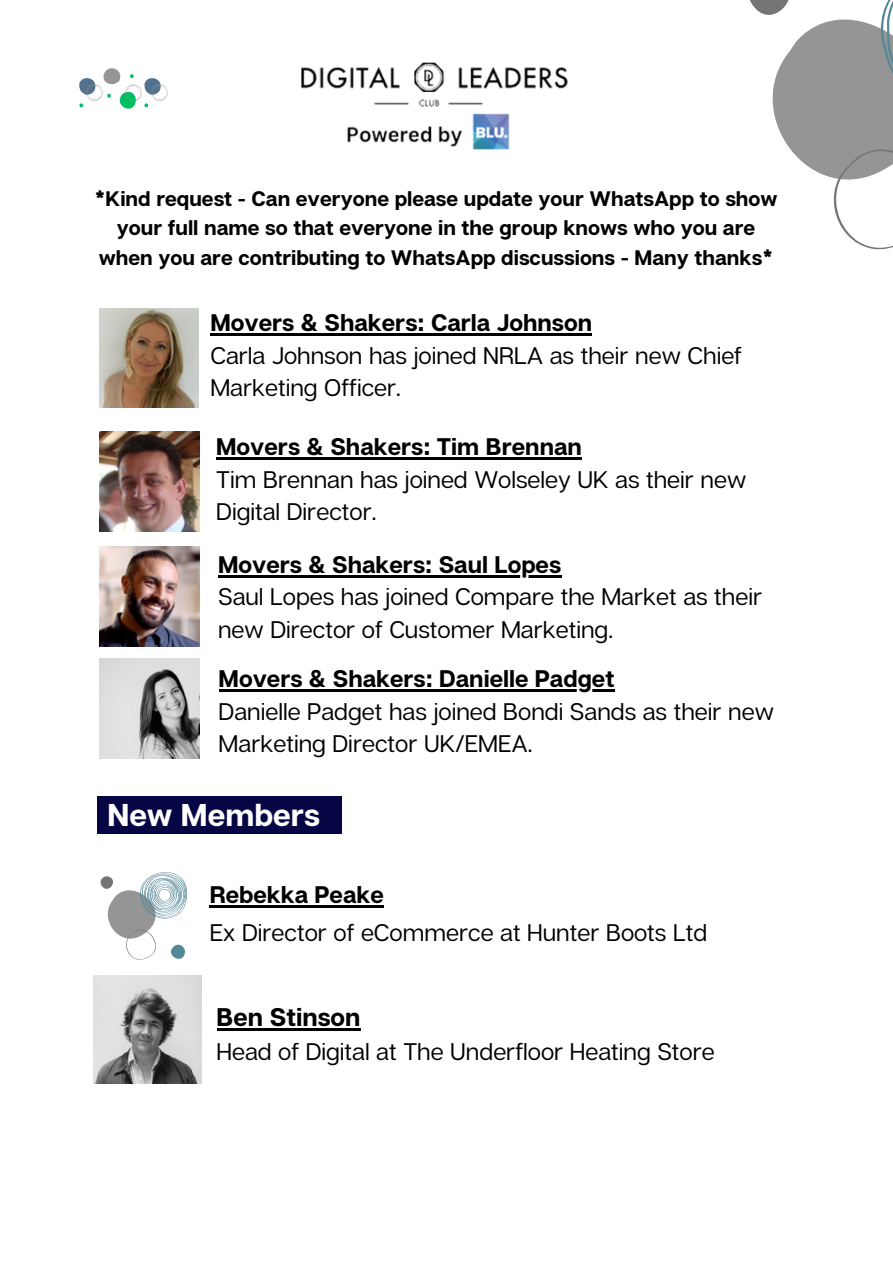
<style>
.page{position:relative;width:893px;height:1264px;background:#fff}
.page>*{position:absolute;margin:0;border:0;box-sizing:border-box;transform-origin:0 0}
.t1{font:700 31.5px "Articulat CF";color:#fff}
.t2{font:700 25.5px "Articulat CF";color:#000}
.t3{font:24px/32.5px "Articulat CF";color:#000}
.t4{font:700 24px "Articulat CF";color:#000}
.t5{font:700 21px/29.2px "Articulat CF";color:#000;text-align:center}
</style>
<div class="page">
<svg style="left:750px;top:0;width:142px;height:249px"></svg>
<svg style="left:79px;top:68px;width:89px;height:41px"></svg>
<img style="left:301px;top:62px;width:267px;height:88px">
<img style="left:99px;top:309px;width:99px;height:99px">
<hr style="left:210px;top:333px;width:382px;height:3px;background:#000">
<div style="left:97px;top:796px;width:244px;height:37px;background:#060644"></div>
<svg style="left:100px;top:872px;width:87px;height:87px"></svg>
<img style="left:94px;top:975px;width:108px;height:108px">
<hr style="left:216px;top:1028px;width:144px;height:2px;background:#000">
<img style="left:100px;top:431px;width:100px;height:100px">
<hr style="left:216px;top:457px;width:366px;height:3px;background:#000">
<img style="left:99px;top:546px;width:100px;height:100px">
<hr style="left:218px;top:575px;width:343px;height:2px;background:#000">
<hr style="left:219px;top:689px;width:395px;height:2px;background:#000">
<img style="left:99px;top:658px;width:100px;height:100px">
<hr style="left:210px;top:905px;width:174px;height:2px;background:#000">
<p class="t5" style="left:94px;top:183px;width:684px">*Kind request - Can everyone please update your WhatsApp to show your full name so that everyone in the group knows who you are when you are contributing to WhatsApp discussions - Many thanks*</p>
<p class="t4" style="left:210px;top:308px;width:383px">Movers &amp; Shakers: Carla Johnson</p>
<p class="t3" style="left:210px;top:338px;width:533px">Carla Johnson has joined NRLA as their new Chief<br>Marketing Officer.</p>
<p class="t4" style="left:216px;top:432px;width:367px">Movers &amp; Shakers: Tim Brennan</p>
<p class="t3" style="left:216px;top:462px;width:531px">Tim Brennan has joined Wolseley UK as their new<br>Digital Director.</p>
<p class="t4" style="left:218px;top:549px;width:344px">Movers &amp; Shakers: Saul Lopes</p>
<p class="t3" style="left:218px;top:580px;width:545px">Saul Lopes has joined Compare the Market as their new Director of Customer Marketing.</p>
<p class="t4" style="left:219px;top:663px;width:397px">Movers &amp; Shakers: Danielle Padget</p>
<p class="t3" style="left:219px;top:694px;width:556px">Danielle Padget has joined Bondi Sands as their new<br>Marketing Director UK/EMEA.</p>
<p class="t1" style="left:107px;top:794px;width:214px">New Members</p>
<p class="t4" style="left:210px;top:879px;width:176px">Rebekka Peake</p>
<p class="t3" style="left:210px;top:915px;width:499px">Ex Director of eCommerce at Hunter Boots Ltd</p>
<p class="t2" style="left:216px;top:1001px;width:145px">Ben Stinson</p>
<p class="t3" style="left:216px;top:1034px;width:499px">Head of Digital at The Underfloor Heating Store</p>
</div>
